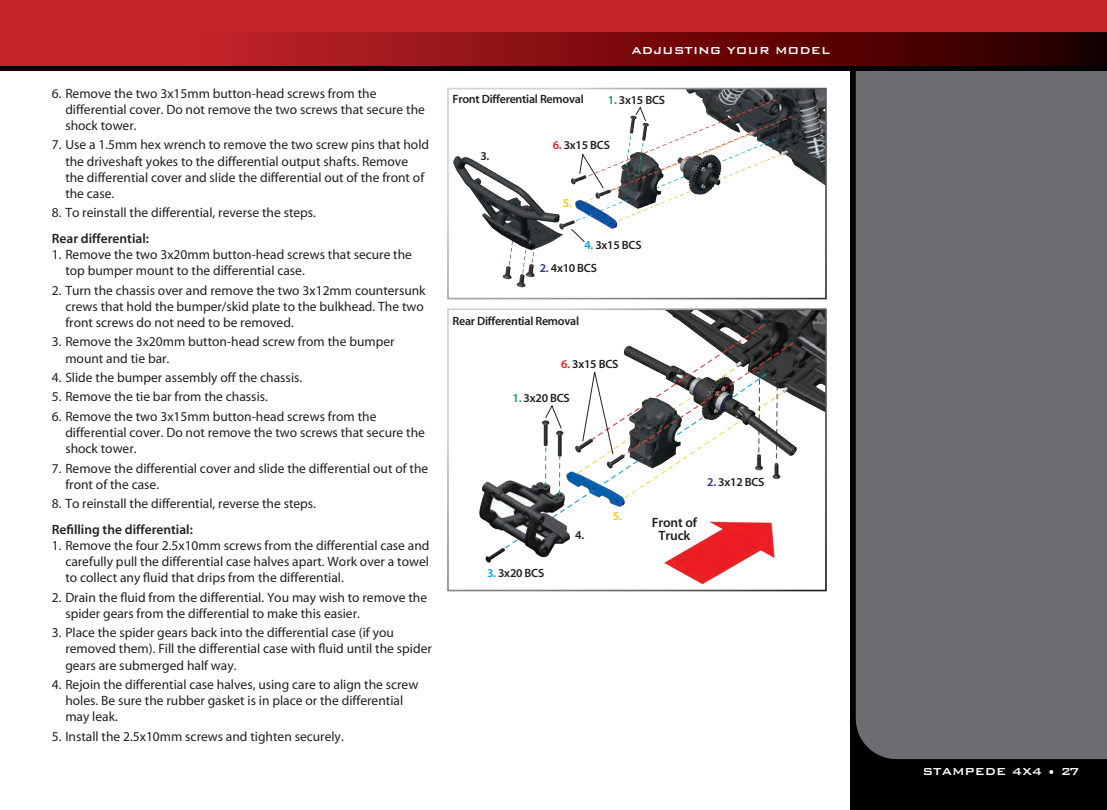
<style>
.page{position:relative;width:1107px;height:810px;background:#fff}
.page>*{position:absolute;margin:0;border:0;box-sizing:border-box;transform-origin:0 0}
.t1{font:13.5px/16.2px "Myriad";color:#231f20}
.t2{font:600 13.5px/13.5px "Myriad";color:#231f20;text-align:center}
.t3{font:13.5px "Bank Gothic Medium BT";color:#fff}
.t4{font:600 12px "Myriad";letter-spacing:-.02em;color:#231f20}
.t5{font:600 12px "Myriad";color:#fec210}
.s1{color:#00a54f}
.s2{color:#ee1d23}
.s3{color:#00a1e3}
.s4{color:#2e3092}
.s5{color:#00aeef}
</style>
<div class="page">
<div style="left:850px;top:13px;width:257px;height:797px;background:#000"></div>
<div style="left:856px;top:71px;width:251px;height:688px;background:#6c6d70"></div>
<div style="left:0;top:0;width:1107px;height:70px;background:#000"></div>
<div style="left:0;top:0;width:1107px;height:51px;background:#c8242b"></div>
<svg style="left:0;top:32px;width:1107px;height:34px;background:#831013"></svg>
<img style="left:479px;top:311px;width:345px;height:274px">
<div style="left:447px;top:308px;width:380px;height:283px;border:2px solid #fff"></div>
<svg style="left:545px;top:404px;width:17px;height:25px"></svg>
<svg style="left:582px;top:368px;width:32px;height:87px"></svg>
<img style="left:453px;top:91px;width:371px;height:197px">
<div style="left:447px;top:88px;width:380px;height:211px;border:2px solid #fff"></div>
<svg style="left:570px;top:228px;width:15px;height:15px"></svg>
<svg style="left:579px;top:153px;width:25px;height:36px"></svg>
<svg style="left:635px;top:106px;width:12px;height:16px"></svg>
<p class="t1" style="left:65px;top:86px;width:361px;text-indent:-14px">6. Remove the two 3x15mm button-head screws from the differential cover. Do not remove the two screws that secure the shock tower.</p>
<p class="t1" style="left:65px;top:137px;width:365px;text-indent:-14px">7. Use a 1.5mm hex wrench to remove the two screw pins that hold the driveshaft yokes to the differential output shafts. Remove the differential cover and slide the differential out of the front of the case.</p>
<p class="t1" style="left:52px;top:205px;width:266px">8. To reinstall the differential, reverse the steps.</p>
<p class="t2" style="left:52px;top:232px;width:99px">Rear differential:</p>
<p class="t1" style="left:65px;top:247px;width:348px;text-indent:-14px">1. Remove the two 3x20mm button-head screws that secure the top bumper mount to the differential case.</p>
<p class="t1" style="left:65px;top:283px;width:362px;text-indent:-14px">2. Turn the chassis over and remove the two 3x12mm countersunk crews that hold the bumper/skid plate to the bulkhead. The two front screws do not need to be removed.</p>
<p class="t1" style="left:65px;top:334px;width:331px;text-indent:-14px">3. Remove the 3x20mm button-head screw from the bumper mount and tie bar.</p>
<p class="t1" style="left:52px;top:370px;width:252px">4. Slide the bumper assembly off the chassis.</p>
<p class="t1" style="left:52px;top:389px;width:218px">5. Remove the tie bar from the chassis.</p>
<p class="t1" style="left:65px;top:409px;width:361px;text-indent:-14px">6. Remove the two 3x15mm button-head screws from the differential cover. Do not remove the two screws that secure the shock tower.</p>
<p class="t1" style="left:65px;top:461px;width:364px;text-indent:-14px">7. Remove the differential cover and slide the differential out of the front of the case.</p>
<p class="t1" style="left:52px;top:496px;width:266px">8. To reinstall the differential, reverse the steps.</p>
<p class="t2" style="left:52px;top:523px;width:143px">Refilling the differential:</p>
<p class="t1" style="left:65px;top:538px;width:366px;text-align:justify;text-indent:-14px">1. Remove the four 2.5x10mm screws from the differential case and carefully pull the differential case halves apart. Work over a towel to collect any fluid that drips from the differential.</p>
<p class="t1" style="left:65px;top:590px;width:363px;text-indent:-14px">2. Drain the fluid from the differential. You may wish to remove the spider gears from the differential to make this easier.</p>
<p class="t1" style="left:65px;top:625px;width:368px;text-indent:-14px">3. Place the spider gears back into the differential case (if you removed them). Fill the differential case with fluid until the spider gears are submerged half way.</p>
<p class="t1" style="left:65px;top:677px;width:355px;text-indent:-14px">4. Rejoin the differential case halves, using care to align the screw holes. Be sure the rubber gasket is in place or the differential may leak.</p>
<p class="t1" style="left:52px;top:729px;width:293px">5. Install the 2.5x10mm screws and tighten securely.</p>
<p class="t4" style="left:452px;top:93px;width:133px">Front Differential Removal</p>
<p class="t3" style="left:631px;top:43px;width:200px">ADJUSTING YOUR MODEL</p>
<p class="t4" style="left:608px;top:94px;width:59px"><span class="s1">1.</span> 3x15 BCS</p>
<p class="t4" style="left:480px;top:150px;width:11px">3.</p>
<p class="t4" style="left:553px;top:139px;width:59px"><span class="s2">6.</span> 3x15 BCS</p>
<p class="t5" style="left:563px;top:197px;width:11px">5.</p>
<p class="t4" style="left:584px;top:239px;width:59px"><span class="s3">4.</span> 3x15 BCS</p>
<p class="t4" style="left:540px;top:262px;width:59px"><span class="s4">2.</span> 4x10 BCS</p>
<p class="t4" style="left:452px;top:315px;width:128px">Rear Differential Removal</p>
<p class="t4" style="left:561px;top:358px;width:59px"><span class="s2">6.</span> 3x15 BCS</p>
<p class="t4" style="left:513px;top:392px;width:59px"><span class="s1">1.</span> 3x20 BCS</p>
<p class="t4" style="left:487px;top:566px;width:59px"><span class="s5">3.</span> 3x20 BCS</p>
<p class="t4" style="left:575px;top:529px;width:11px">4.</p>
<p class="t5" style="left:613px;top:510px;width:11px">5.</p>
<p class="t4" style="left:707px;top:476px;width:59px"><span class="s4">2.</span> 3x12 BCS</p>
<p class="t2" style="left:652px;top:516px;width:47px">Front of<br>Truck</p>
<p class="t3" style="left:922px;top:764px;width:159px">STAMPEDE 4X4 • 27</p>
</div>
